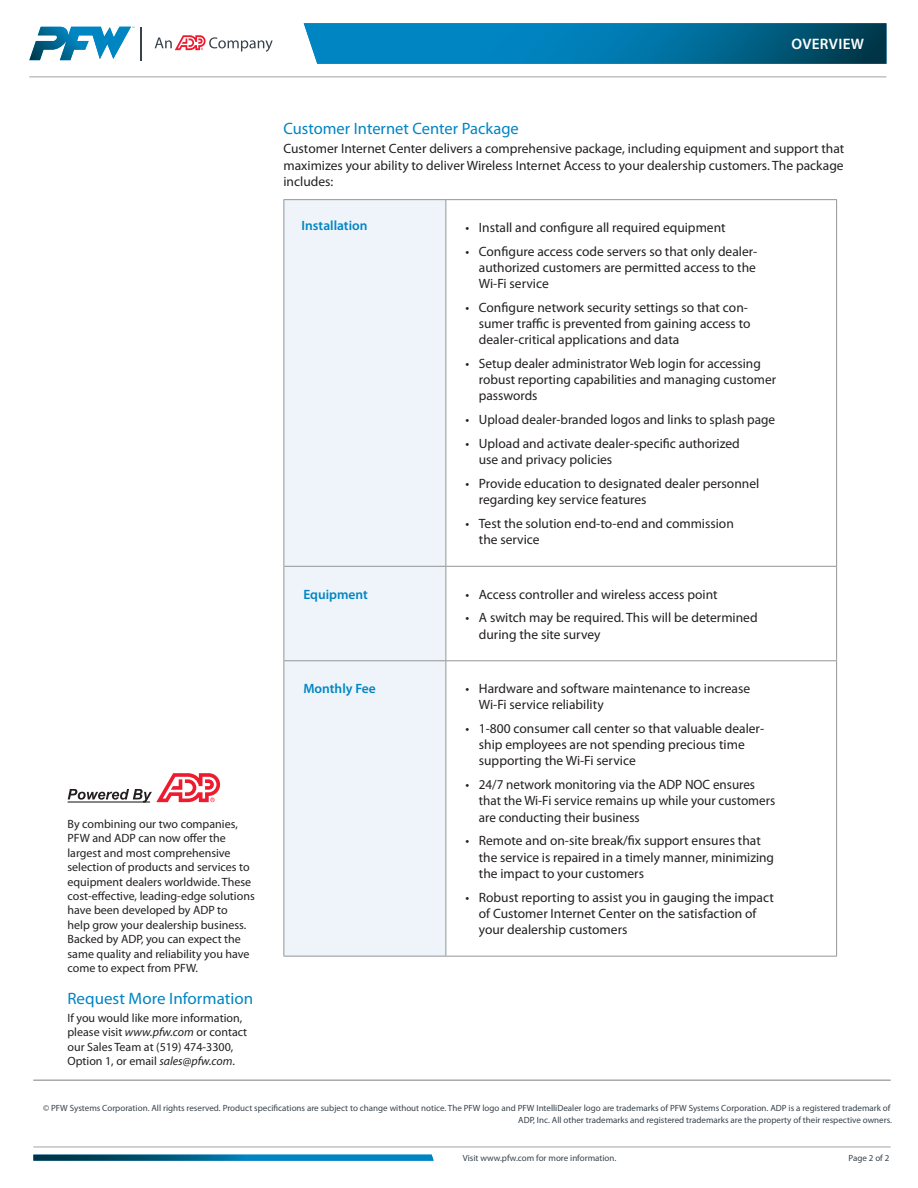
<style>
.page{position:relative;width:918px;height:1188px;background:#fff}
.page>*{position:absolute;margin:0;border:0;box-sizing:border-box;transform-origin:0 0}
.t1{font:16.5px "Myriad Pro";color:#0085c3}
.t2{font:600 15.15px "Myriad Pro";letter-spacing:.02em;color:#fff}
.t3{font:13.5px/16.2px "Myriad Pro";color:#231f20}
.t4{font:600 13.5px "Myriad Pro";color:#0085c3}
.t5{font:12px/14.4px "Myriad Pro";color:#231f20}
.t6{font:9px/12px "Myriad Pro";color:#37424b;text-align:right}
.s1{font-style:italic}
</style>
<div class="page">
<svg style="left:155px;top:35px;width:118px;height:17px"></svg>
<hr style="left:141px;top:27px;width:1px;height:33px;background:#37424b">
<svg style="left:29px;top:27px;width:105px;height:33px"></svg>
<hr style="left:29px;top:77px;width:857px;height:1px;background:#a4a4a9">
<svg style="left:304px;top:23px;width:582px;height:41px;background:#0373a4"></svg>
<hr style="left:33px;top:1147px;width:858px;height:1px;background:#a4a4a9">
<hr style="left:33px;top:1080px;width:858px;height:1px;background:#a4a4a9">
<svg style="left:33px;top:1155px;width:401px;height:6px;background:#056d9a"></svg>
<svg style="left:68px;top:773px;width:152px;height:30px"></svg>
<hr style="left:68px;top:801px;width:82px;height:2px;background:#231f20">
<div style="left:285px;top:200px;width:161px;height:756px;background:#eef4f9"></div>
<hr style="left:446px;top:199px;width:391px;height:1px;background:#939598">
<hr style="left:836px;top:200px;width:1px;height:366px;background:#939598">
<hr style="left:284px;top:567px;width:1px;height:93px;background:#939598">
<hr style="left:446px;top:566px;width:391px;height:1px;background:#939598">
<hr style="left:446px;top:567px;width:1px;height:93px;background:#939598">
<hr style="left:836px;top:567px;width:1px;height:93px;background:#939598">
<hr style="left:284px;top:660px;width:162px;height:1px;background:#939598">
<hr style="left:284px;top:661px;width:1px;height:295px;background:#939598">
<hr style="left:446px;top:660px;width:391px;height:1px;background:#939598">
<hr style="left:446px;top:661px;width:1px;height:295px;background:#939598">
<hr style="left:836px;top:661px;width:1px;height:295px;background:#939598">
<hr style="left:284px;top:956px;width:553px;height:1px;background:#939598">
<hr style="left:284px;top:199px;width:162px;height:1px;background:#939598">
<hr style="left:284px;top:200px;width:1px;height:366px;background:#939598">
<hr style="left:446px;top:200px;width:1px;height:366px;background:#939598">
<hr style="left:284px;top:566px;width:162px;height:1px;background:#939598">
<p class="t2" style="left:791px;top:38px;width:74px">OVERVIEW</p>
<p class="t1" style="left:284px;top:122px;width:237px">Customer Internet Center Package</p>
<p class="t3" style="left:284px;top:142px;width:562px;text-align:justify">Customer Internet Center delivers a comprehensive package, including equipment and support that maximizes your ability to deliver Wireless Internet Access to your dealership customers. The package includes:</p>
<p class="t4" style="left:302px;top:221px;width:67px">Installation</p>
<p class="t3" style="left:465px;top:221px;width:262px">• Install and configure all required equipment</p>
<p class="t3" style="left:479px;top:244px;width:280px;text-align:justify;text-indent:-14px">• Configure access code servers so that only dealer&shy;authorized customers are permitted access to the Wi-Fi service</p>
<p class="t3" style="left:479px;top:301px;width:273px;text-indent:-14px">• Configure network security settings so that con&shy;sumer traffic is prevented from gaining access to dealer-critical applications and data</p>
<p class="t3" style="left:479px;top:357px;width:299px;text-indent:-14px">• Setup dealer administrator Web login for accessing robust reporting capabilities and managing customer passwords</p>
<p class="t3" style="left:465px;top:413px;width:311px">• Upload dealer-branded logos and links to splash page</p>
<p class="t3" style="left:479px;top:437px;width:263px;text-indent:-14px">• Upload and activate dealer-specific authorized use and privacy policies</p>
<p class="t3" style="left:479px;top:477px;width:282px;text-indent:-14px">• Provide education to designated dealer personnel regarding key service features</p>
<p class="t3" style="left:479px;top:517px;width:256px;text-indent:-14px">• Test the solution end-to-end and commission the service</p>
<p class="t5" style="left:68px;top:818px;width:189px">By combining our two companies, PFW and ADP can now offer the largest and most comprehensive selection of products and services to equipment dealers worldwide. These cost-effective, leading-edge solutions have been developed by ADP to<br>help grow your dealership business.<br>Backed by ADP, you can expect the same quality and reliability you have come to expect from PFW.</p>
<p class="t1" style="left:68px;top:992px;width:187px">Request More Information</p>
<p class="t5" style="left:68px;top:1012px;width:181px">If you would like more information, please visit <span class="s1">www.pfw.com</span> or contact our Sales Team at (519) 474-3300, Option 1, or email <span class="s1">sales@pfw.com</span>.</p>
<p class="t4" style="left:303px;top:589px;width:66px">Equipment</p>
<p class="t3" style="left:465px;top:587px;width:254px">• Access controller and wireless access point</p>
<p class="t3" style="left:479px;top:611px;width:280px;text-indent:-14px">• A switch may be required. This will be determined during the site survey</p>
<p class="t4" style="left:303px;top:683px;width:74px">Monthly Fee</p>
<p class="t3" style="left:479px;top:682px;width:273px;text-indent:-14px">• Hardware and software maintenance to increase<br>Wi-Fi service reliability</p>
<p class="t3" style="left:479px;top:722px;width:287px;text-indent:-14px">• 1-800 consumer call center so that valuable dealer&shy;ship employees are not spending precious time supporting the Wi-Fi service</p>
<p class="t3" style="left:479px;top:778px;width:298px;text-indent:-14px">• 24/7 network monitoring via the ADP NOC ensures that the Wi-Fi service remains up while your customers are conducting their business</p>
<p class="t3" style="left:479px;top:834px;width:297px;text-indent:-13px">• Remote and on-site break/fix support ensures that the service is repaired in a timely manner, minimizing the impact to your customers</p>
<p class="t3" style="left:479px;top:890px;width:296px;text-indent:-14px">• Robust reporting to assist you in gauging the impact of Customer Internet Center on the satisfaction of your dealership customers</p>
<p class="t6" style="left:43px;top:1103px;width:850px">© PFW Systems Corporation. All rights reserved. Product specifications are subject to change without notice. The PFW logo and PFW IntelliDealer logo are trademarks of PFW Systems Corporation. ADP is a registered trademark of<br>ADP, Inc. All other trademarks and registered trademarks are the property of their respective owners.</p>
<p class="t6" style="left:463px;top:1153px;width:155px">Visit www.pfw.com for more information.</p>
<p class="t6" style="left:849px;top:1153px;width:42px">Page 2 of 2</p>
</div>
